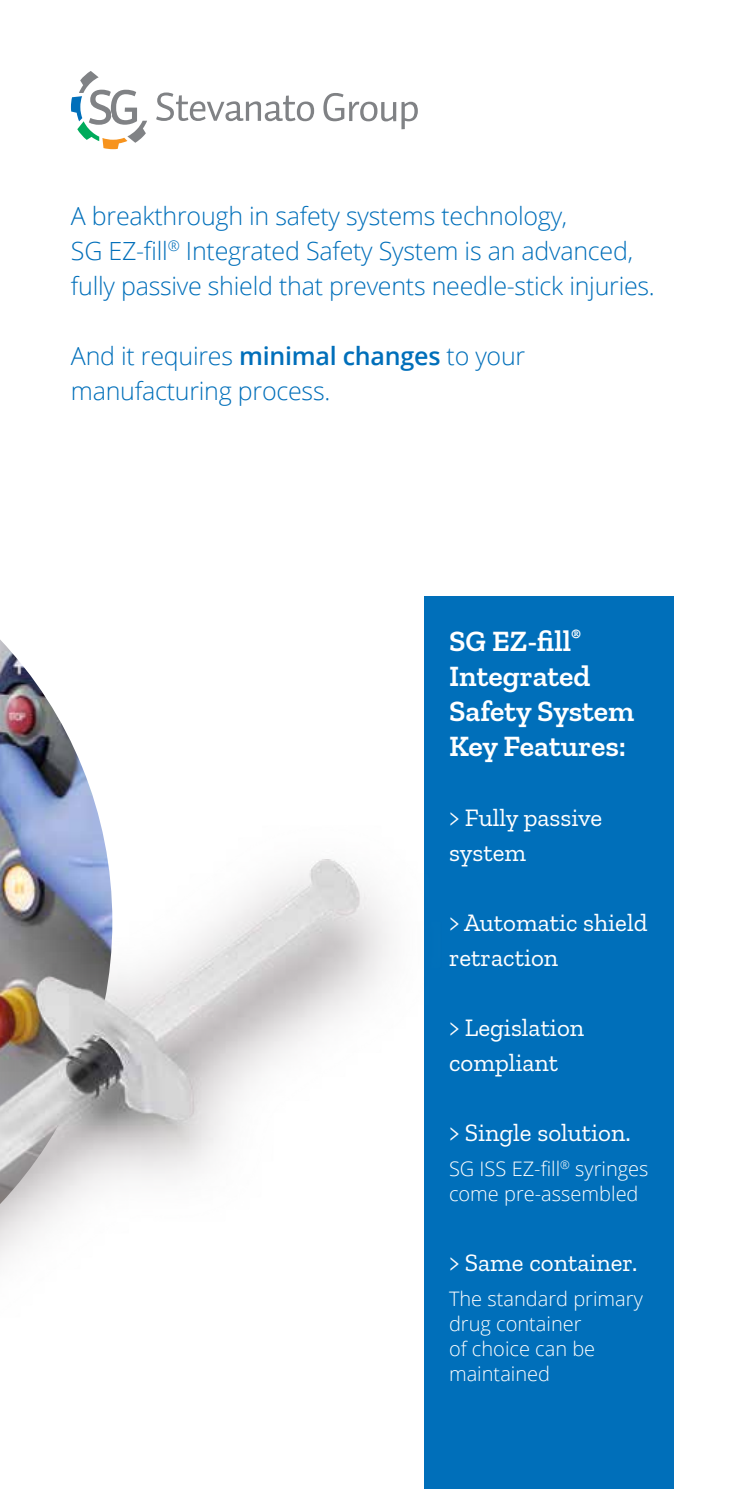
<style>
.page{position:relative;width:745px;height:1489px;background:#fff}
.page>*{position:absolute;margin:0;border:0;box-sizing:border-box;transform-origin:0 0}
.t1{font:600 30px/35px "Zilla Slab";color:#fff}
.t2{font:300 25px/35px "Open Sans";letter-spacing:-.01em;color:#006fba}
.t3{font:25px/35px "Zilla Slab";color:#fff}
.t4{font:300 20px/25px "Open Sans";color:#fff}
.s1{font-weight:600}
</style>
<div class="page">
<div style="left:424px;top:596px;width:249px;height:892px;background:#006fba"></div>
<img style="left:0;top:639px;width:99px;height:177px">
<img style="left:0;top:816px;width:390px;height:445px">
<svg style="left:156px;top:92px;width:261px;height:37px"></svg>
<svg style="left:71px;top:71px;width:76px;height:78px"></svg>
<p class="t2" style="left:71px;top:197px;width:585px">A breakthrough in safety systems technology,<br>SG EZ-fill<sup>®</sup> Integrated Safety System is an advanced, fully passive shield that prevents needle-stick injuries.</p>
<p class="t2" style="left:71px;top:337px;width:455px">And it requires <span class="s1">minimal changes</span> to your manufacturing process.</p>
<p class="t1" style="left:448px;top:623px;width:187px">SG EZ-fill<sup>®<br></sup>Integrated<br>Safety System<br>Key Features:</p>
<p class="t3" style="left:448px;top:800px;width:155px">&gt; Fully passive system</p>
<p class="t3" style="left:448px;top:905px;width:200px">&gt; Automatic shield retraction</p>
<p class="t3" style="left:448px;top:1010px;width:137px">&gt; Legislation compliant</p>
<p class="t3" style="left:448px;top:1115px;width:183px">&gt; Single solution.</p>
<p class="t4" style="left:448px;top:1155px;width:201px">SG ISS EZ-fill<sup>®</sup> syringes come pre-assembled</p>
<p class="t3" style="left:448px;top:1245px;width:190px">&gt; Same container.</p>
<p class="t4" style="left:448px;top:1285px;width:195px">The standard primary drug container<br>of choice can be maintained</p>
</div>
